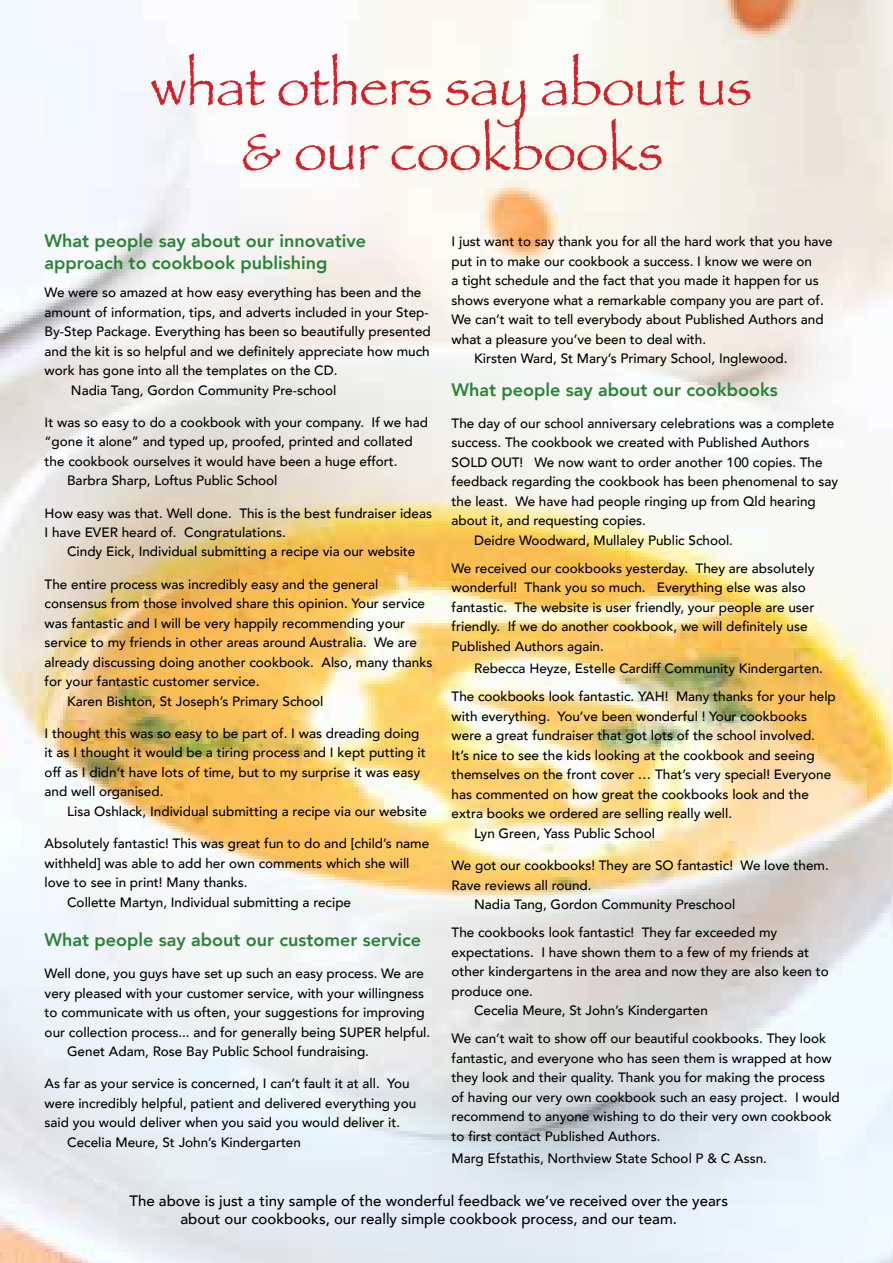
<style>
.page{position:relative;width:893px;height:1263px;background:#fff}
.page>*{position:absolute;margin:0;border:0;box-sizing:border-box;transform-origin:0 0}
.t1{font:54px/64.8px "Papyrus";color:#d2232a;text-align:center}
.t2{font:800 18px/22.5px "Avenir";color:#2a8336}
.t3{font:500 15px/18px "Avenir";color:#000;text-align:center}
.t4{font:500 13.5px/19.5px "Avenir";color:#000}
</style>
<div class="page">
<img style="left:0;top:0;width:893px;height:1263px">
<h1 class="t1" style="left:151px;top:53px;width:602px">what others say about us &amp; our cookbooks</h1>
<h2 class="t2" style="left:45px;top:229px;width:323px">What people say about our innovative approach to cookbook publishing</h2>
<p class="t4" style="left:45px;top:282px;width:378px">We were so amazed at how easy everything has been and the</p>
<p class="t4" style="left:45px;top:301px;width:386px">amount of information, tips, and adverts included in your Step-</p>
<p class="t4" style="left:45px;top:321px;width:388px">By-Step Package. Everything has been so beautifully presented</p>
<p class="t4" style="left:45px;top:340px;width:387px">and the kit is so helpful and we definitely appreciate how much</p>
<p class="t4" style="left:45px;top:360px;width:294px">work has gone into all the templates on the CD.</p>
<p class="t4" style="left:71px;top:379px;width:267px">Nadia Tang, Gordon Community Pre-school</p>
<p class="t4" style="left:45px;top:412px;width:385px">It was so easy to do a cookbook with your company. If we had</p>
<p class="t4" style="left:45px;top:431px;width:369px">“gone it alone” and typed up, proofed, printed and collated</p>
<p class="t4" style="left:45px;top:451px;width:354px">the cookbook ourselves it would have been a huge effort.</p>
<p class="t4" style="left:67px;top:470px;width:212px">Barbra Sharp, Loftus Public School</p>
<p class="t4" style="left:45px;top:502px;width:389px">How easy was that. Well done. This is the best fundraiser ideas<br>I have EVER heard of. Congratulations.</p>
<p class="t4" style="left:67px;top:541px;width:350px">Cindy Eick, Individual submitting a recipe via our website</p>
<p class="t4" style="left:45px;top:573px;width:335px">The entire process was incredibly easy and the general</p>
<p class="t4" style="left:45px;top:593px;width:382px">consensus from those involved share this opinion. Your service</p>
<p class="t4" style="left:45px;top:612px;width:362px">was fantastic and I will be very happily recommending your</p>
<p class="t4" style="left:45px;top:632px;width:374px">service to my friends in other areas around Australia. We are</p>
<p class="t4" style="left:45px;top:651px;width:389px">already discussing doing another cookbook. Also, many thanks</p>
<p class="t4" style="left:45px;top:671px;width:216px">for your fantastic customer service.</p>
<p class="t4" style="left:67px;top:690px;width:258px">Karen Bishton, St Joseph’s Primary School</p>
<p class="t4" style="left:45px;top:723px;width:383px">I thought this was so easy to be part of. I was dreading doing it as I thought it would be a tiring process and I kept putting it off as I didn’t have lots of time, but to my surprise it was easy and well organised.</p>
<p class="t4" style="left:67px;top:801px;width:361px">Lisa Oshlack, Individual submitting a recipe via our website</p>
<p class="t4" style="left:45px;top:833px;width:386px">Absolutely fantastic! This was great fun to do and [child’s name</p>
<p class="t4" style="left:45px;top:853px;width:366px">withheld] was able to add her own comments which she will</p>
<p class="t4" style="left:45px;top:872px;width:204px">love to see in print! Many thanks.</p>
<p class="t4" style="left:67px;top:892px;width:285px">Collette Martyn, Individual submitting a recipe</p>
<h2 class="t2" style="left:45px;top:928px;width:378px">What people say about our customer service</h2>
<p class="t4" style="left:45px;top:963px;width:381px">Well done, you guys have set up such an easy process. We are</p>
<p class="t4" style="left:45px;top:982px;width:381px">very pleased with your customer service, with your willingness</p>
<p class="t4" style="left:45px;top:1002px;width:382px">to communicate with us often, your suggestions for improving</p>
<p class="t4" style="left:45px;top:1021px;width:387px">our collection process... and for generally being SUPER helpful.</p>
<p class="t4" style="left:67px;top:1041px;width:303px">Genet Adam, Rose Bay Public School fundraising.</p>
<p class="t4" style="left:45px;top:1073px;width:366px">As far as your service is concerned, I can’t fault it at all. You</p>
<p class="t4" style="left:45px;top:1093px;width:373px">were incredibly helpful, patient and delivered everything you</p>
<p class="t4" style="left:45px;top:1112px;width:357px">said you would deliver when you said you would deliver it.</p>
<p class="t4" style="left:67px;top:1132px;width:235px">Cecelia Meure, St John’s Kindergarten</p>
<p class="t4" style="left:452px;top:231px;width:383px">I just want to say thank you for all the hard work that you have</p>
<p class="t4" style="left:452px;top:251px;width:362px">put in to make our cookbook a success. I know we were on</p>
<p class="t4" style="left:452px;top:270px;width:369px">a tight schedule and the fact that you made it happen for us</p>
<p class="t4" style="left:452px;top:290px;width:374px">shows everyone what a remarkable company you are part of.</p>
<p class="t4" style="left:452px;top:309px;width:373px">We can’t wait to tell everybody about Published Authors and</p>
<p class="t4" style="left:452px;top:329px;width:256px">what a pleasure you’ve been to deal with.</p>
<p class="t4" style="left:474px;top:348px;width:315px">Kirsten Ward, St Mary’s Primary School, Inglewood.</p>
<h2 class="t2" style="left:452px;top:378px;width:328px">What people say about our cookbooks</h2>
<p class="t4" style="left:452px;top:413px;width:384px">The day of our school anniversary celebrations was a complete</p>
<p class="t4" style="left:452px;top:432px;width:359px">success. The cookbook we created with Published Authors</p>
<p class="t4" style="left:452px;top:452px;width:373px">SOLD OUT! We now want to order another 100 copies. The</p>
<p class="t4" style="left:452px;top:471px;width:388px">feedback regarding the cookbook has been phenomenal to say</p>
<p class="t4" style="left:452px;top:491px;width:366px">the least. We have had people ringing up from Qld hearing</p>
<p class="t4" style="left:452px;top:510px;width:196px">about it, and requesting copies.</p>
<p class="t4" style="left:474px;top:530px;width:260px">Deidre Woodward, Mullaley Public School.</p>
<p class="t4" style="left:452px;top:558px;width:364px">We received our cookbooks yesterday. They are absolutely wonderful! Thank you so much. Everything else was also fantastic. The website is user friendly, your people are user friendly. If we do another cookbook, we will definitely use Published Authors again.</p>
<p class="t4" style="left:452px;top:654px;width:386px;line-height:28px;text-indent:23px">Rebecca Heyze, Estelle Cardiff Community Kindergarten.<br>The cookbooks look fantastic. YAH! Many thanks for your help</p>
<p class="t4" style="left:452px;top:706px;width:357px">with everything. You’ve been wonderful ! Your cookbooks</p>
<p class="t4" style="left:452px;top:725px;width:365px">were a great fundraiser that got lots of the school involved.</p>
<p class="t4" style="left:452px;top:745px;width:364px">It’s nice to see the kids looking at the cookbook and seeing</p>
<p class="t4" style="left:452px;top:764px;width:381px">themselves on the front cover … That’s very special! Everyone</p>
<p class="t4" style="left:452px;top:784px;width:359px">has commented on how great the cookbooks look and the</p>
<p class="t4" style="left:452px;top:803px;width:282px">extra books we ordered are selling really well.</p>
<p class="t4" style="left:474px;top:823px;width:182px">Lyn Green, Yass Public School</p>
<p class="t4" style="left:452px;top:855px;width:379px">We got our cookbooks! They are SO fantastic! We love them.</p>
<p class="t4" style="left:452px;top:874px;width:142px">Rave reviews all round.</p>
<p class="t4" style="left:474px;top:894px;width:263px">Nadia Tang, Gordon Community Preschool</p>
<p class="t4" style="left:452px;top:922px;width:327px">The cookbooks look fantastic! They far exceeded my</p>
<p class="t4" style="left:452px;top:941px;width:359px">expectations. I have shown them to a few of my friends at</p>
<p class="t4" style="left:452px;top:961px;width:379px">other kindergartens in the area and now they are also keen to</p>
<p class="t4" style="left:452px;top:980px;width:83px">produce one.</p>
<p class="t4" style="left:474px;top:1000px;width:235px">Cecelia Meure, St John’s Kindergarten</p>
<p class="t4" style="left:452px;top:1028px;width:390px">We can’t wait to show off our beautiful cookbooks. They look fantastic, and everyone who has seen them is wrapped at how they look and their quality. Thank you for making the process of having our very own cookbook such an easy project. I would recommend to anyone wishing to do their very own cookbook to first contact Published Authors.</p>
<p class="t4" style="left:452px;top:1148px;width:317px">Marg Efstathis, Northview State School P &amp; C Assn.</p>
<p class="t3" style="left:129px;top:1191px;width:600px">The above is just a tiny sample of the wonderful feedback we’ve received over the years about our cookbooks, our really simple cookbook process, and our team.</p>
</div>
